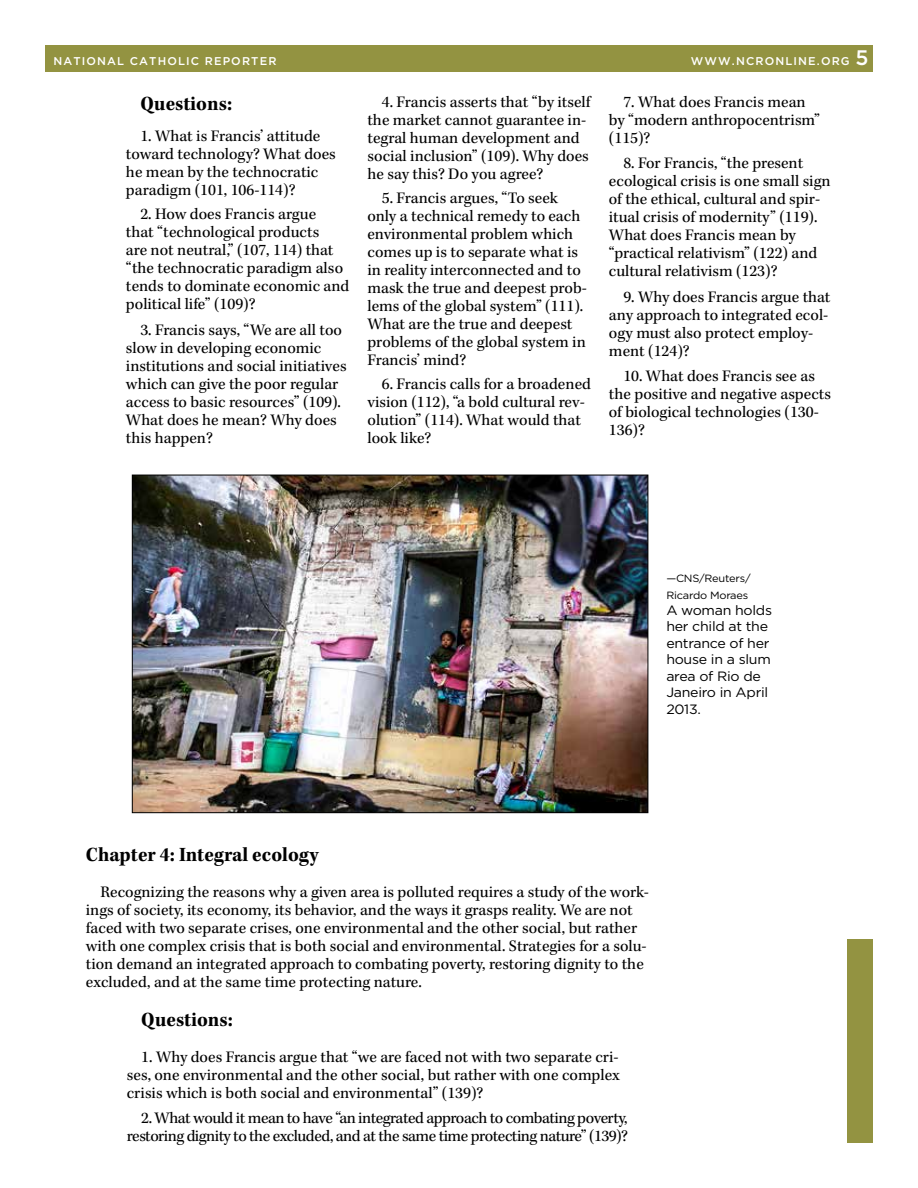
<style>
.page{position:relative;width:918px;height:1188px;background:#fff}
.page>*{position:absolute;margin:0;border:0;box-sizing:border-box;transform-origin:0 0}
.t1{font:21px "Kepler Std Bold Scn";color:#000}
.t2{font:16.5px/18px "Kepler Std";color:#000}
.t3{font:16.5px/18px "Kepler Std";letter-spacing:-.03em;color:#000;text-align:right}
.t4{font:13.5px/16.5px "Gotham";letter-spacing:-.02em;color:#000;scale:1.05 1}
.t5{font:500 11.25px "Gotham";letter-spacing:.1em;color:#fff}
.t6{font:10.5px/16.5px "Gotham";letter-spacing:-.02em;color:#000;scale:1.05 1}
.s1{font-size:21px}
</style>
<div class="page">
<div style="left:45px;top:45px;width:828px;height:27px;background:#939341"></div>
<div style="left:848px;top:939px;width:25px;height:204px;background:#939341"></div>
<img style="left:134px;top:477px;width:512px;height:334px">
<p class="t5" style="left:53px;top:54px;width:225px">NATIONAL CATHOLIC REPORTER</p>
<p class="t5" style="left:691px;top:54px;width:179px">WWW.NCRONLINE.ORG <span class="s1">5</span></p>
<p class="t1" style="left:140px;top:92px;width:93px">Questions:</p>
<p class="t2" style="left:126px;top:128px;width:211px;text-indent:14px">1. What is Francis’ attitude toward technology? What does he mean by the technocratic paradigm (101, 106-114)?</p>
<p class="t2" style="left:126px;top:206px;width:225px;text-indent:14px">2. How does Francis argue<br>that “technological products<br>are not neutral,” (107, 114) that “the technocratic paradigm also tends to dominate economic and political life” (109)?</p>
<p class="t2" style="left:126px;top:321px;width:222px;text-indent:14px">3. Francis says, “We are all too slow in developing economic institutions and social initiatives which can give the poor regular access to basic resources” (109).<br>What does he mean? Why does this happen?</p>
<p class="t2" style="left:367px;top:93px;width:224px;text-indent:14px">4. Francis asserts that “by itself the market cannot guarantee in&shy;tegral human development and social inclusion” (109). Why does he say this? Do you agree?</p>
<p class="t2" style="left:367px;top:189px;width:221px;text-indent:14px">5. Francis argues, “To seek only a technical remedy to each environmental problem which comes up is to separate what is in reality interconnected and to mask the true and deepest prob&shy;lems of the global system” (111).<br>What are the true and deepest problems of the global system in<br>Francis’ mind?</p>
<p class="t2" style="left:367px;top:375px;width:225px;text-indent:14px">6. Francis calls for a broadened vision (112), “a bold cultural rev&shy;olution” (114). What would that look like?</p>
<p class="t2" style="left:609px;top:93px;width:213px;text-indent:14px">7. What does Francis mean by “modern anthropocentrism” (115)?</p>
<p class="t2" style="left:609px;top:155px;width:223px;text-indent:14px">8. For Francis, “the present ecological crisis is one small sign of the ethical, cultural and spir&shy;itual crisis of modernity” (119).<br>What does Francis mean by “practical relativism” (122) and cultural relativism (123)?</p>
<p class="t2" style="left:609px;top:288px;width:223px;text-indent:14px">9. Why does Francis argue that any approach to integrated ecol&shy;ogy must also protect employ&shy;ment (124)?</p>
<p class="t2" style="left:609px;top:368px;width:224px;text-indent:14px">10. What does Francis see as the positive and negative aspects of biological technologies (130-<br>136)?</p>
<p class="t6" style="left:666px;top:570px;width:82px">—CNS/Reuters/<br>Ricardo Moraes</p>
<p class="t4" style="left:666px;top:602px;width:102px">A woman holds her child at the entrance of her house in a slum area of Rio de<br>Janeiro in April<br>2013.</p>
<p class="t1" style="left:86px;top:842px;width:234px">Chapter 4: Integral ecology</p>
<p class="t2" style="left:86px;top:883px;width:565px;text-indent:14px">Recognizing the reasons why a given area is polluted requires a study of the work&shy;ings of society, its economy, its behavior, and the ways it grasps reality. We are not faced with two separate crises, one environmental and the other social, but rather with one complex crisis that is both social and environmental. Strategies for a solu&shy;tion demand an integrated approach to combating poverty, restoring dignity to the excluded, and at the same time protecting nature.</p>
<p class="t1" style="left:141px;top:1007px;width:93px">Questions:</p>
<p class="t2" style="left:127px;top:1048px;width:495px;text-align:justify;text-indent:14px">1. Why does Francis argue that “we are faced not with two separate cri&shy;ses, one environmental and the other social, but rather with one complex crisis which is both social and environmental” (139)?</p>
<p class="t3" style="left:127px;top:1110px;width:503px">2. What would it mean to have “an integrated approach to combating poverty, restoring dignity to the excluded, and at the same time protecting nature” (139)?</p>
</div>
